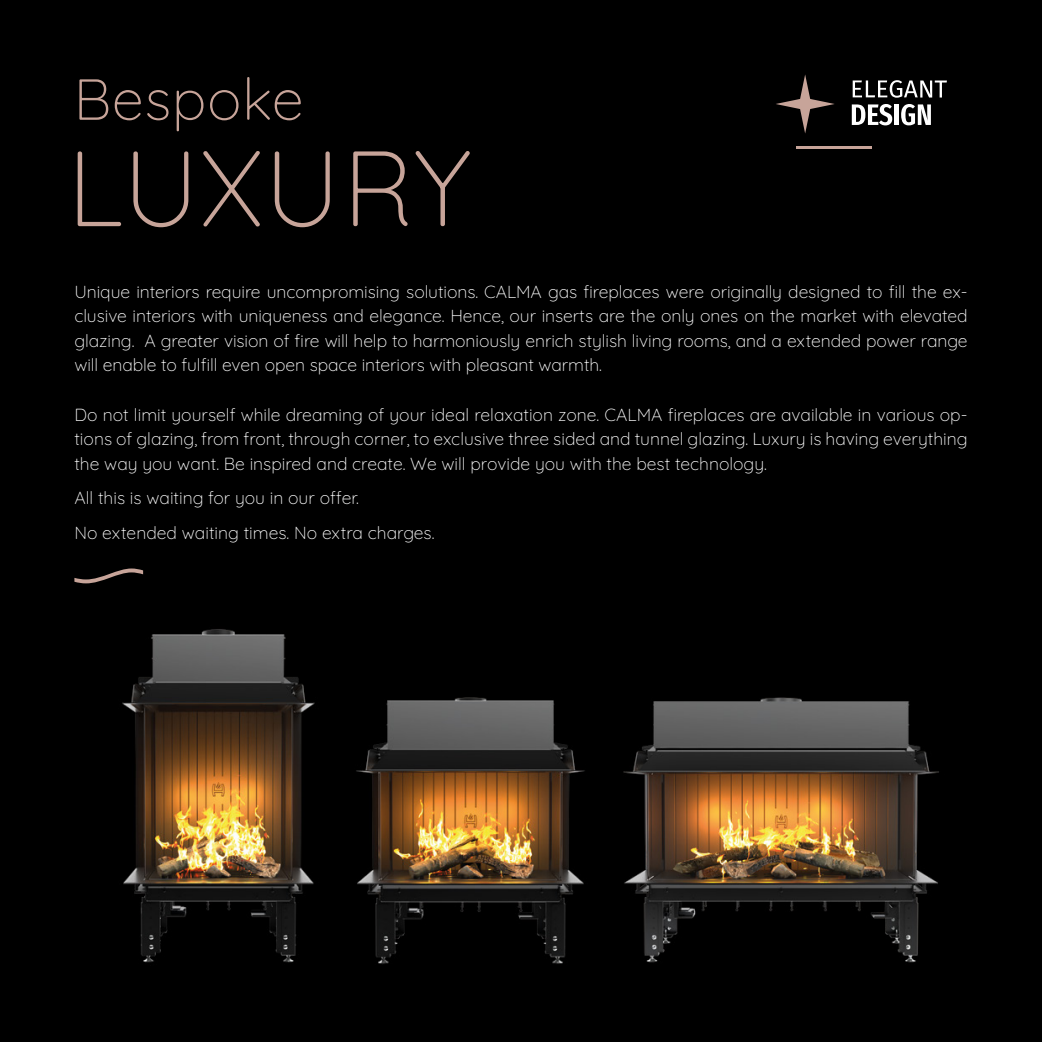
<style>
.page{position:relative;width:1042px;height:1042px;background:#fff}
.page>*{position:absolute;margin:0;border:0;box-sizing:border-box;transform-origin:0 0}
.t1{font:300 106.75px "Quicksand";letter-spacing:.01em;color:#c7a499}
.t2{font:300 57.75px "Quicksand";letter-spacing:.01em;color:#c7a499}
.t3{font:300 17.5px/24.5px "Quicksand";color:#fff;text-align:justify}
</style>
<div class="page">
<img style="left:0;top:0;width:1042px;height:1042px">
<svg style="left:74px;top:568px;width:69px;height:15px"></svg>
<svg style="left:852px;top:104px;width:40px;height:21px"></svg>
<hr style="left:894px;top:104px;width:4px;height:21px;background:#fff">
<svg style="left:901px;top:104px;width:30px;height:21px"></svg>
<hr style="left:796px;top:146px;width:75px;height:3px;background:#c7a499">
<svg style="left:775px;top:74px;width:59px;height:60px;background:#211b19"></svg>
<svg style="left:852px;top:80px;width:95px;height:18px"></svg>
<h2 class="t2" style="left:74px;top:55px;width:232px">Bespoke</h2>
<h1 class="t1" style="left:67px;top:105px;width:406px">LUXURY</h1>
<p class="t3" style="left:74px;top:278px;width:894px">Unique interiors require uncompromising solutions. CALMA gas fireplaces were originally designed to fill the ex&shy;clusive interiors with uniqueness and elegance. Hence, our inserts are the only ones on the market with elevated glazing. A greater vision of fire will help to harmoniously enrich stylish living rooms, and a extended power range will enable to fulfill even open space interiors with pleasant warmth.</p>
<p class="t3" style="left:74px;top:401px;width:895px">Do not limit yourself while dreaming of your ideal relaxation zone. CALMA fireplaces are available in various op&shy;tions of glazing, from front, through corner, to exclusive three sided and tunnel glazing. Luxury is having everything the way you want. Be inspired and create. We will provide you with the best technology.</p>
<p class="t3" style="left:74px;top:479px;width:362px;line-height:34.5px">All this is waiting for you in our offer.<br>No extended waiting times. No extra charges.</p>
</div>
